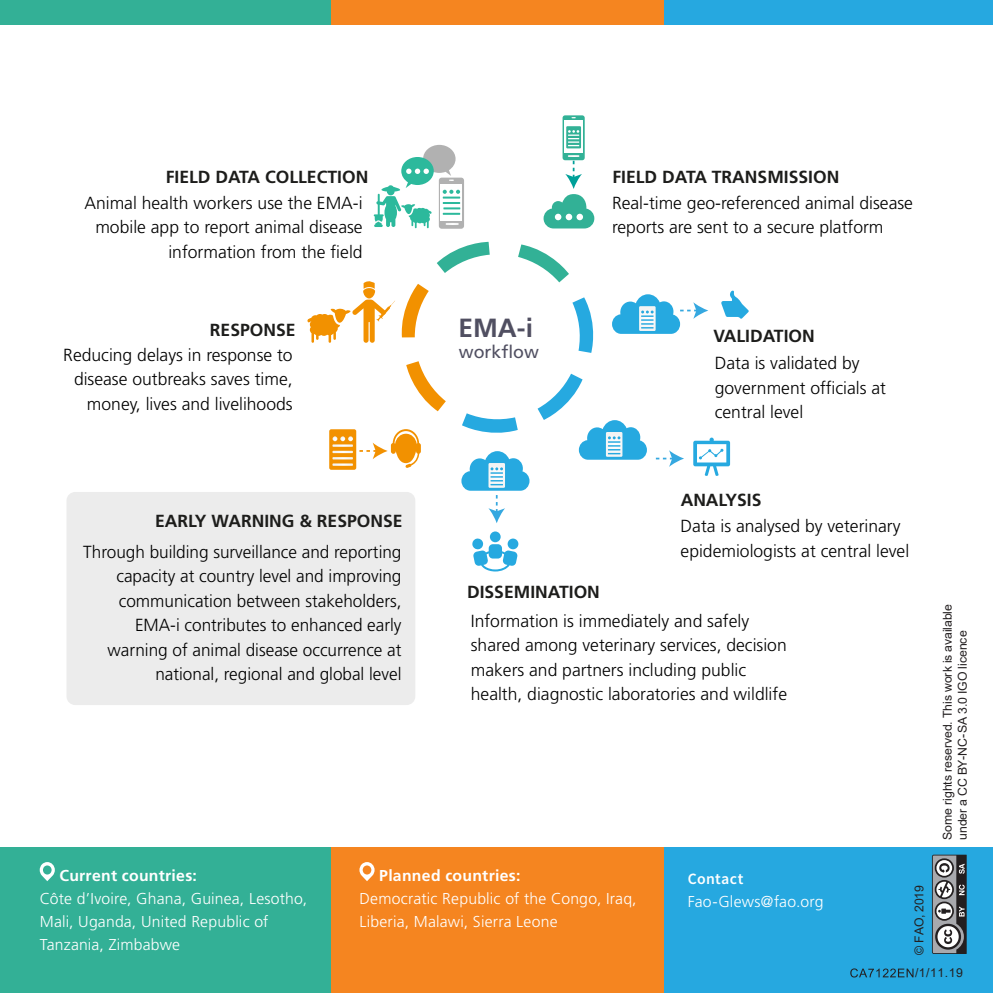
<style>
.page{position:relative;width:993px;height:993px;background:#fff}
.page>*{position:absolute;margin:0;border:0;box-sizing:border-box;transform-origin:0 0}
.t1{font:700 26.25px "Frutiger LT Std";color:#504f61}
.t2{font:17.85px "Frutiger LT Std";color:#504f61}
.t3{font:300 17.5px/24.5px "Frutiger LT Std";color:#000}
.t4{font:700 17.5px "Frutiger LT Std";color:#1d1d1b}
.frutiger_9_13{font:300 15.75px/22.8px "Frutiger LT Std";letter-spacing:.015em;color:#fff}
.Frut_bold_9_13{font:700 15.75px "Frutiger LT Std";letter-spacing:.02em;color:#fff}
.Paragraph_Style_1{font:600 15.75px "Source Sans Pro";letter-spacing:.02em;color:#fff}
.t5{font:12.25px/14.7px "Arial";letter-spacing:-.005em;color:#231f20}
</style>
<div class="page">
<div style="left:0;top:846px;width:331px;height:146px;background:#33b096"></div>
<div style="left:331px;top:846px;width:333px;height:146px;background:#f58520"></div>
<div style="left:664px;top:846px;width:328px;height:146px;background:#26a8e0"></div>
<svg style="left:40px;top:862px;width:15px;height:18px"></svg>
<svg style="left:359px;top:862px;width:15px;height:18px"></svg>
<div style="left:66px;top:492px;width:349px;height:212px;background:#ececec;border-radius:9px"></div>
<div style="left:489px;top:531px;width:11px;height:11px;background:#26a9e0;border-radius:50%"></div>
<svg style="left:472px;top:538px;width:45px;height:33px"></svg>
<svg style="left:693px;top:437px;width:36px;height:39px"></svg>
<svg style="left:436px;top:242px;width:53px;height:31px"></svg>
<svg style="left:406px;top:361px;width:39px;height:50px"></svg>
<svg style="left:462px;top:413px;width:55px;height:20px"></svg>
<svg style="left:572px;top:297px;width:22px;height:56px"></svg>
<svg style="left:518px;top:244px;width:50px;height:38px"></svg>
<svg style="left:438px;top:177px;width:26px;height:52px"></svg>
<svg style="left:562px;top:115px;width:22px;height:45px"></svg>
<div style="left:564px;top:121px;width:19px;height:32px;background:#fff"></div>
<svg style="left:543px;top:155px;width:51px;height:73px"></svg>
<svg style="left:566px;top:126px;width:15px;height:22px"></svg>
<svg style="left:566px;top:128px;width:13px;height:18px"></svg>
<svg style="left:537px;top:373px;width:109px;height:86px"></svg>
<svg style="left:612px;top:294px;width:96px;height:40px"></svg>
<svg style="left:655px;top:450px;width:28px;height:16px"></svg>
<svg style="left:461px;top:451px;width:68px;height:72px"></svg>
<div style="left:329px;top:429px;width:27px;height:40px;background:#f29100;border-radius:2px"></div>
<svg style="left:332px;top:436px;width:21px;height:29px"></svg>
<svg style="left:359px;top:429px;width:62px;height:39px"></svg>
<svg style="left:373px;top:145px;width:90px;height:83px"></svg>
<svg style="left:307px;top:281px;width:121px;height:62px"></svg>
<svg style="left:721px;top:290px;width:27px;height:29px"></svg>
<div style="left:0;top:0;width:331px;height:25px;background:#33b096"></div>
<div style="left:331px;top:0;width:333px;height:25px;background:#f58520"></div>
<div style="left:664px;top:0;width:328px;height:25px;background:#26a8e0"></div>
<svg style="left:931px;top:854px;width:35px;height:99px"></svg>
<svg style="left:850px;top:968px;width:63px;height:9px"></svg>
<p class="t4" style="left:166px;top:166px;width:204px">FIELD DATA COLLECTION</p>
<p class="t4" style="left:612px;top:166px;width:228px">FIELD DATA TRANSMISSION</p>
<p class="t3" style="left:84px;top:190px;width:280px;text-align:right">Animal health workers use the EMA-i mobile app to report animal disease information from the field</p>
<p class="t4" style="left:210px;top:320px;width:87px">RESPONSE</p>
<p class="t3" style="left:63px;top:342px;width:231px;text-align:right">Reducing delays in response to disease outbreaks saves time, money, lives and livelihoods</p>
<p class="t1" style="left:458px;top:312px;width:76px">EMA-i</p>
<p class="t2" style="left:459px;top:341px;width:82px">workflow</p>
<p class="t3" style="left:612px;top:190px;width:302px">Real-time geo-referenced animal disease reports are sent to a secure platform</p>
<p class="t4" style="left:713px;top:326px;width:103px">VALIDATION</p>
<p class="t3" style="left:714px;top:351px;width:173px">Data is validated by government officials at central level</p>
<p class="t4" style="left:155px;top:510px;width:249px">EARLY WARNING &amp; RESPONSE</p>
<p class="t3" style="left:83px;top:539px;width:319px;text-align:right">Through building surveillance and reporting capacity at country level and improving communication between stakeholders, EMA-i contributes to enhanced early warning of animal disease occurrence at national, regional and global level</p>
<p class="t4" style="left:680px;top:490px;width:82px">ANALYSIS</p>
<p class="t4" style="left:467px;top:581px;width:134px">DISSEMINATION</p>
<p class="t3" style="left:680px;top:514px;width:230px">Data is analysed by veterinary epidemiologists at central level</p>
<p class="t3" style="left:470px;top:608px;width:318px">Information is immediately and safely shared among veterinary services, decision makers and partners including public health, diagnostic laboratories and wildlife</p>
<p class="Frut_bold_9_13" style="left:59px;top:866px;width:139px">Current countries:</p>
<p class="frutiger_9_13" style="left:40px;top:887px;width:269px">Côte d’Ivoire, Ghana, Guinea, Lesotho,<br>Mali, Uganda, United Republic of<br>Tanzania, Zimbabwe</p>
<p class="Frut_bold_9_13" style="left:379px;top:866px;width:143px">Planned countries:</p>
<p class="frutiger_9_13" style="left:359px;top:887px;width:278px">Democratic Republic of the Congo, Iraq,<br>Liberia, Malawi, Sierra Leone</p>
<p class="Paragraph_Style_1" style="left:687px;top:868px;width:57px">Contact</p>
<p class="frutiger_9_13" style="left:687px;top:889px;width:137px">Fao-Glews@fao.org</p>
<p class="t5" style="left:911px;top:954px;width:71px;rotate:-90deg">© FAO, 2019</p>
<p class="t5" style="left:939px;top:839px;width:237px;rotate:-90deg">Some rights reserved. This work is available under a CC BY-NC-SA 3.0 IGO licence</p>
<p class="t5" style="left:914px;top:965px;width:49px">/1/11.19</p>
</div>
